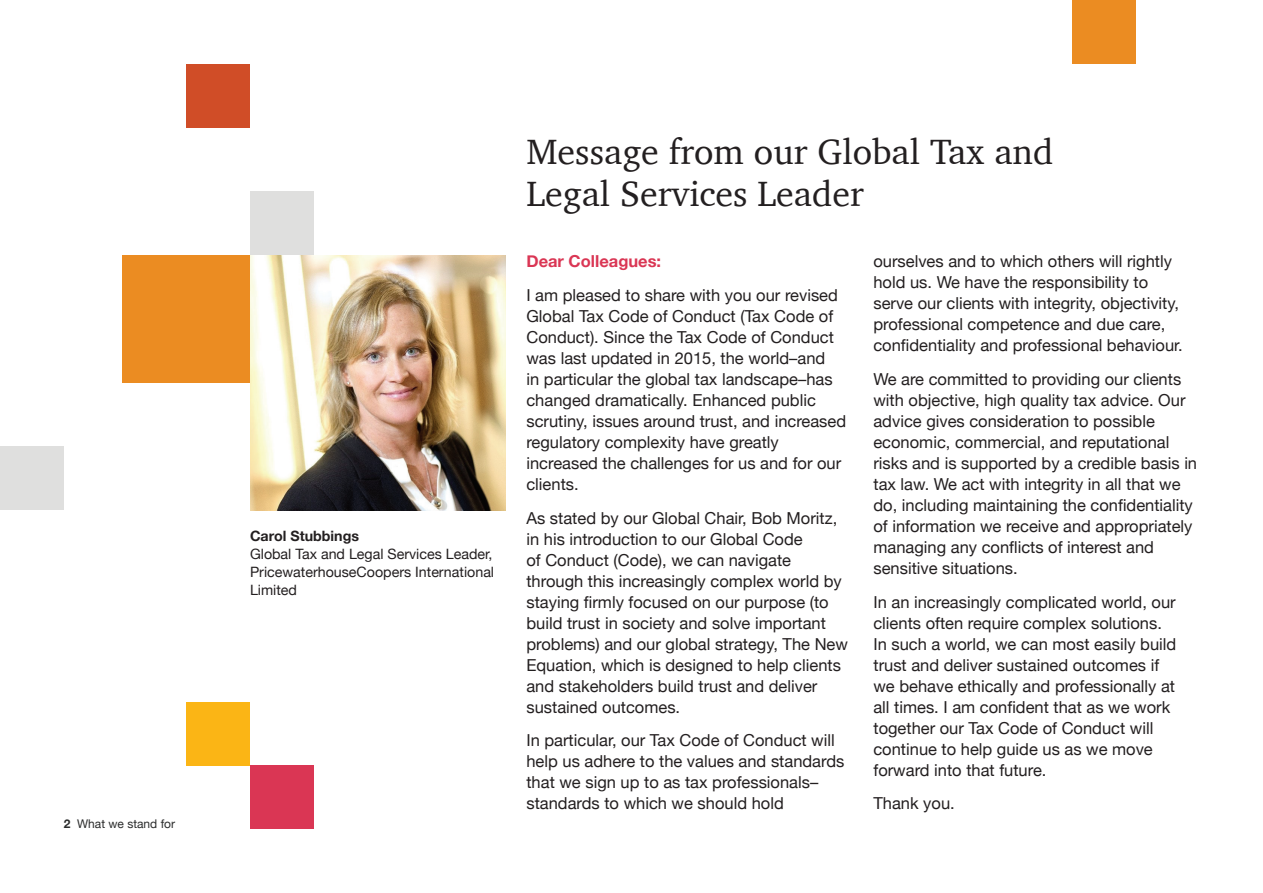
<style>
.page{position:relative;width:1263px;height:893px;background:#fff}
.page>*{position:absolute;margin:0;border:0;box-sizing:border-box;transform-origin:0 0}
.t1{font:36px/42px "Charter";color:#231f20}
.t2{font:16.5px/21px "Helvetica Neue";color:#231f20}
.t3{font:700 16.5px "Helvetica Neue";color:#da3654}
.t4{font:14.25px/18px "Helvetica Neue";color:#231f20;text-align:justify}
.t5{font:700 14.25px "Helvetica Neue";color:#231f20}
.t6{font:12px "Helvetica Neue";color:#2b2c2c}
.s1{font-weight:700}
</style>
<div class="page">
<div style="left:250px;top:191px;width:64px;height:64px;background:#dfdfde"></div>
<div style="left:186px;top:64px;width:64px;height:64px;background:#d04d27"></div>
<div style="left:0;top:446px;width:64px;height:64px;background:#dfdfde"></div>
<div style="left:186px;top:702px;width:64px;height:63px;background:#fbb515"></div>
<div style="left:250px;top:765px;width:64px;height:64px;background:#da3654"></div>
<div style="left:122px;top:255px;width:128px;height:128px;background:#eb8c22"></div>
<img style="left:250px;top:255px;width:255px;height:255px">
<div style="left:1071px;top:0;width:64px;height:64px;background:#eb8c22"></div>
<p class="t6" style="left:64px;top:815px;width:113px"><span class="s1">2</span> What we stand for</p>
<p class="t5" style="left:250px;top:525px;width:110px">Carol Stubbings</p>
<p class="t4" style="left:250px;top:546px;width:246px">Global Tax and Legal Services Leader, PricewaterhouseCoopers International Limited</p>
<h1 class="t1" style="left:526px;top:131px;width:528px">Message from our Global Tax and<br>Legal Services Leader</h1>
<p class="t3" style="left:526px;top:248px;width:136px">Dear Colleagues:</p>
<p class="t2" style="left:526px;top:285px;width:321px">I am pleased to share with you our revised Global Tax Code of Conduct (Tax Code of Conduct). Since the Tax Code of Conduct was last updated in 2015, the world–and<br>in particular the global tax landscape–has changed dramatically. Enhanced public scrutiny, issues around trust, and increased regulatory complexity have greatly increased the challenges for us and for our clients.</p>
<p class="t2" style="left:526px;top:508px;width:323px">As stated by our Global Chair, Bob Moritz, in his introduction to our Global Code<br>of Conduct (Code), we can navigate through this increasingly complex world by staying firmly focused on our purpose (to build trust in society and solve important problems) and our global strategy, The New Equation, which is designed to help clients and stakeholders build trust and deliver sustained outcomes.</p>
<p class="t2" style="left:526px;top:731px;width:319px">In particular, our Tax Code of Conduct will help us adhere to the values and standards that we sign up to as tax professionals– standards to which we should hold</p>
<p class="t2" style="left:873px;top:252px;width:311px">ourselves and to which others will rightly hold us. We have the responsibility to serve our clients with integrity, objectivity, professional competence and due care, confidentiality and professional behaviour.</p>
<p class="t2" style="left:873px;top:369px;width:325px">We are committed to providing our clients with objective, high quality tax advice. Our advice gives consideration to possible economic, commercial, and reputational risks and is supported by a credible basis in tax law. We act with integrity in all that we do, including maintaining the confidentiality of information we receive and appropriately managing any conflicts of interest and sensitive situations.</p>
<p class="t2" style="left:873px;top:592px;width:304px">In an increasingly complicated world, our clients often require complex solutions.<br>In such a world, we can most easily build trust and deliver sustained outcomes if we behave ethically and professionally at all times. I am confident that as we work together our Tax Code of Conduct will continue to help guide us as we move forward into that future.</p>
<p class="t2" style="left:873px;top:794px;width:83px">Thank you.</p>
</div>
